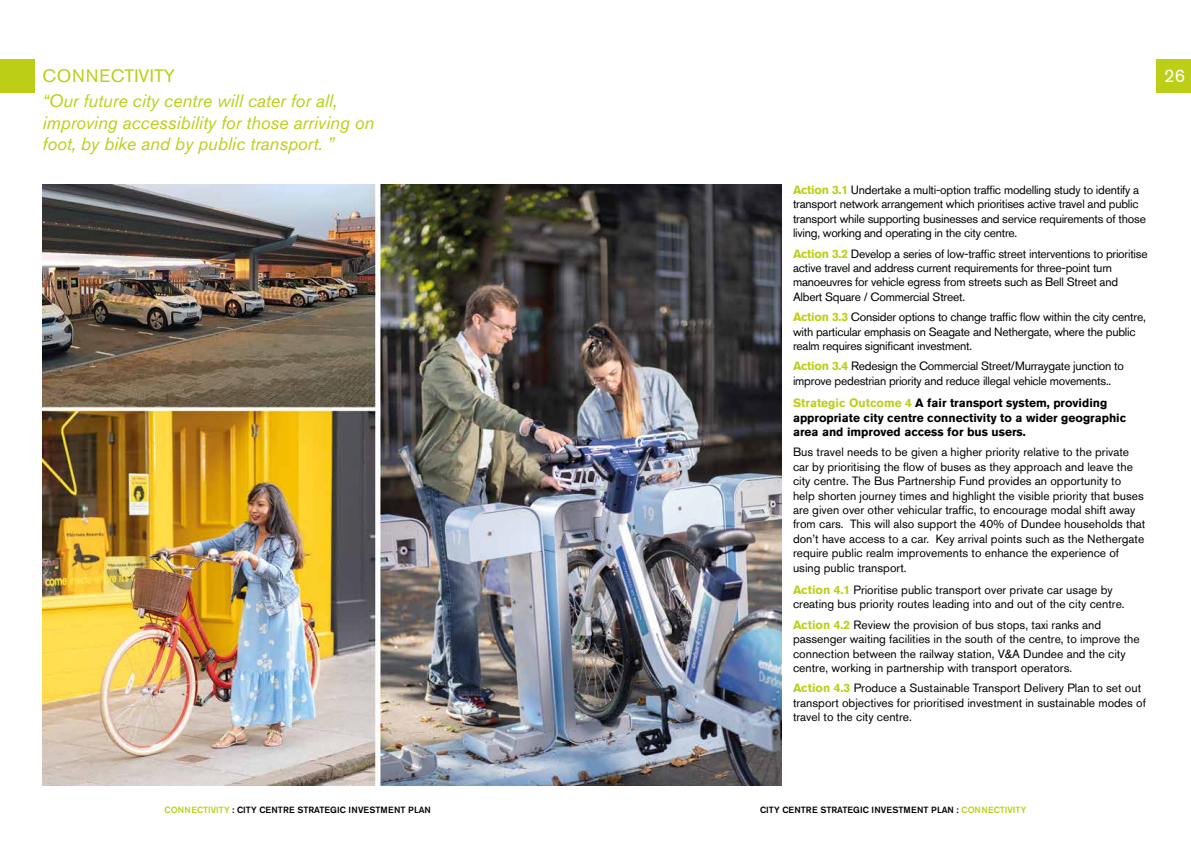
<style>
.page{position:relative;width:1191px;height:842px;background:#fff}
.page>*{position:absolute;margin:0;border:0;box-sizing:border-box;transform-origin:0 0}
.t1{font:italic 18px/21.6px "Akzidenz Grotesk Std";color:#bccf16}
.t2{font:18px "Akzidenz Grotesk Std";letter-spacing:.01em;color:#bccf16}
.t3{font:18px "Akzidenz Grotesk Std";color:#fff}
.t4{font:12px/14.4px "Akzidenz Grotesk Std";color:#000}
.t5{font:12px/14.4px "Akzidenz Grotesk Std";letter-spacing:-.02em;color:#000}
.t6{font:700 12px/14.4px "Akzidenz Grotesk Std";color:#000}
.t7{font:500 9px "Akzidenz Grotesk Std";color:#000}
.s1{font-weight:700;color:#bccf16}
.s2{color:#bccf16}
</style>
<div class="page">
<div style="left:0;top:60px;width:34px;height:33px;background:#bccf16"></div>
<div style="left:1157px;top:60px;width:34px;height:33px;background:#bccf16"></div>
<img style="left:43px;top:185px;width:738px;height:600px">
<h1 class="t2" style="left:43px;top:65px;width:134px">CONNECTIVITY</h1>
<h2 class="t1" style="left:43px;top:90px;width:333px">“Our future city centre will cater for all, improving accessibility for those arriving on foot, by bike and by public transport. ”</h2>
<p class="t3" style="left:1164px;top:65px;width:23px">26</p>
<p class="t5" style="left:793px;top:183px;width:348px"><span class="s1">Action 3.1</span> Undertake a multi-option traffic modelling study to identify a</p>
<p class="t5" style="left:793px;top:197px;width:354px">transport network arrangement which prioritises active travel and public transport while supporting businesses and service requirements of those living, working and operating in the city centre.</p>
<p class="t5" style="left:793px;top:246px;width:356px"><span class="s1">Action 3.2</span> Develop a series of low-traffic street interventions to prioritise</p>
<p class="t5" style="left:793px;top:261px;width:326px">active travel and address current requirements for three-point turn manoeuvres for vehicle egress from streets such as Bell Street and<br>Albert Square / Commercial Street.</p>
<p class="t5" style="left:793px;top:310px;width:354px"><span class="s1">Action 3.3</span> Consider options to change traffic flow within the city centre,</p>
<p class="t5" style="left:793px;top:324px;width:344px">with particular emphasis on Seagate and Nethergate, where the public</p>
<p class="t5" style="left:793px;top:336px;width:332px;line-height:20.4px">realm requires significant investment.<br><span class="s1">Action 3.4</span> Redesign the Commercial Street/Murraygate junction to</p>
<p class="t5" style="left:793px;top:373px;width:320px">improve pedestrian priority and reduce illegal vehicle movements..</p>
<p class="t6" style="left:793px;top:396px;width:335px"><span class="s2">Strategic Outcome 4</span> A fair transport system, providing appropriate city centre connectivity to a wider geographic</p>
<h4 class="t6" style="left:793px;top:425px;width:234px">area and improved access for bus users.</h4>
<p class="t4" style="left:793px;top:445px;width:338px">Bus travel needs to be given a higher priority relative to the private</p>
<p class="t4" style="left:793px;top:459px;width:341px">car by prioritising the flow of buses as they approach and leave the</p>
<p class="t4" style="left:793px;top:474px;width:330px">city centre. The Bus Partnership Fund provides an opportunity to</p>
<p class="t4" style="left:793px;top:488px;width:352px">help shorten journey times and highlight the visible priority that buses are given over other vehicular traffic, to encourage modal shift away</p>
<p class="t4" style="left:793px;top:517px;width:354px">from cars. This will also support the 40% of Dundee households that</p>
<p class="t4" style="left:793px;top:531px;width:353px">don’t have access to a car. Key arrival points such as the Nethergate require public realm improvements to enhance the experience of</p>
<p class="t4" style="left:793px;top:560px;width:115px">using public transport.</p>
<p class="t4" style="left:793px;top:583px;width:333px"><span class="s1">Action 4.1</span> Prioritise public transport over private car usage by creating bus priority routes leading into and out of the city centre.</p>
<p class="t4" style="left:793px;top:617px;width:309px"><span class="s1">Action 4.2</span> Review the provision of bus stops, taxi ranks and</p>
<p class="t4" style="left:793px;top:632px;width:348px">passenger waiting facilities in the south of the centre, to improve the connection between the railway station, V&amp;A Dundee and the city centre, working in partnership with transport operators.</p>
<p class="t4" style="left:793px;top:681px;width:350px"><span class="s1">Action 4.3</span> Produce a Sustainable Transport Delivery Plan to set out</p>
<p class="t4" style="left:793px;top:695px;width:354px">transport objectives for prioritised investment in sustainable modes of</p>
<p class="t4" style="left:793px;top:710px;width:120px">travel to the city centre.</p>
<p class="t7" style="left:164px;top:805px;width:268px"><span class="s2">CONNECTIVITY</span> : CITY CENTRE STRATEGIC INVESTMENT PLAN</p>
<p class="t7" style="left:760px;top:805px;width:268px">CITY CENTRE STRATEGIC INVESTMENT PLAN : <span class="s2">CONNECTIVITY</span></p>
</div>
